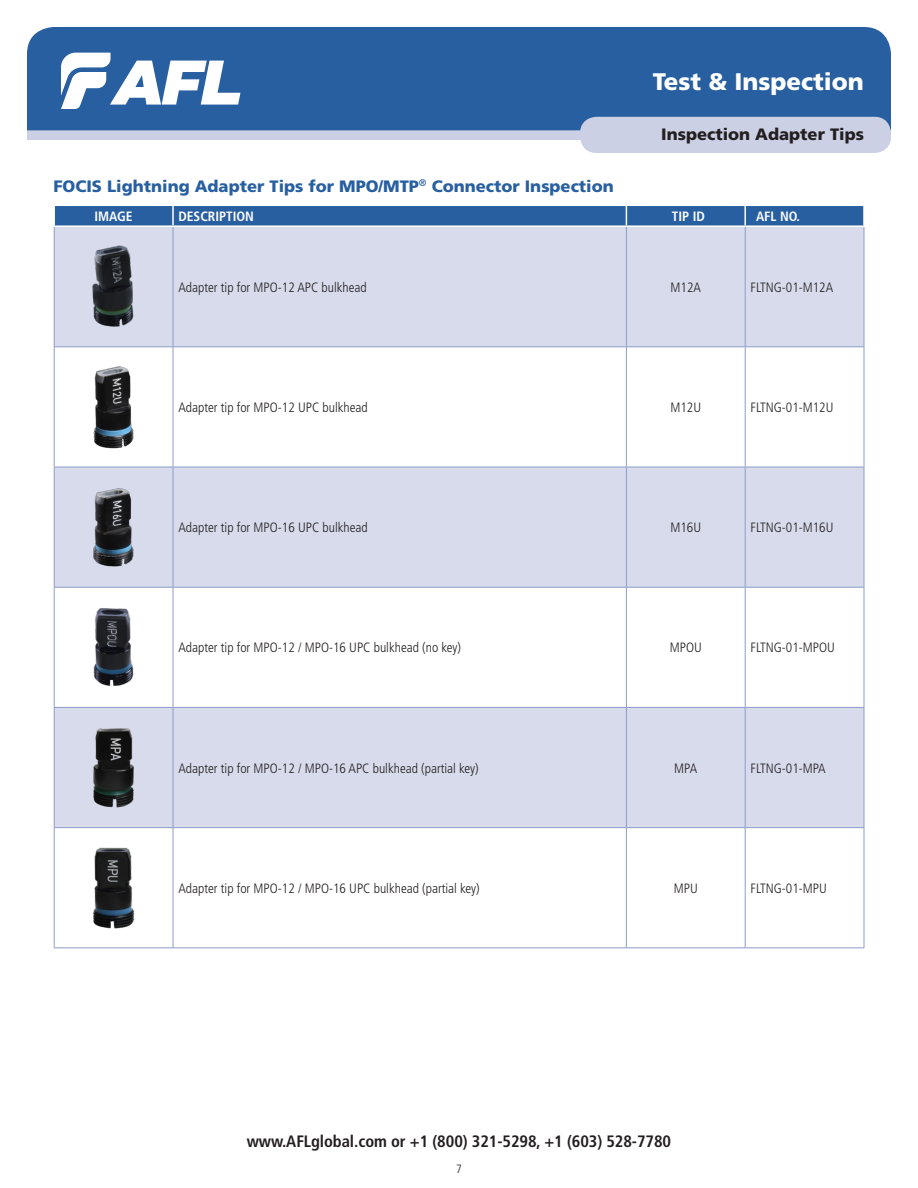
<style>
.page{position:relative;width:918px;height:1188px;background:#fff}
.page>*{position:absolute;margin:0;border:0;box-sizing:border-box;transform-origin:0 0}
.t1{font:900 24px "Frutiger LT Std";color:#fff}
.C_Sub-Title{font:900 16.5px "Frutiger LT Std";color:#285fa1}
.t2{font:700 condensed 16.5px "Frutiger LT Std";letter-spacing:-.005em;color:#231f20}
.t3{font:900 16.5px "Frutiger LT Std";color:#231f20}
.C_Table_Body{font:300 condensed 13.5px "Frutiger LT Std";color:#231f20}
.C_Table_Header{font:700 condensed 13.5px "Frutiger LT Std";color:#fff}
.t4{font:300 condensed 12px "Frutiger LT Std";color:#231f20}
</style>
<div class="page">
<svg style="left:55px;top:227px;width:809px;height:600px;fill:#d8dbeb"></svg>
<hr style="left:54px;top:227px;width:1px;height:119px;background:#8d9cc8">
<hr style="left:173px;top:227px;width:1px;height:119px;background:#8d9cc8">
<hr style="left:626px;top:227px;width:1px;height:119px;background:#8d9cc8">
<hr style="left:54px;top:346px;width:119px;height:1px;background:#8d9cc8">
<hr style="left:54px;top:347px;width:1px;height:120px;background:#8d9cc8">
<hr style="left:173px;top:347px;width:1px;height:120px;background:#8d9cc8">
<hr style="left:626px;top:346px;width:119px;height:1px;background:#8d9cc8">
<hr style="left:626px;top:347px;width:1px;height:120px;background:#8d9cc8">
<hr style="left:745px;top:346px;width:119px;height:1px;background:#8d9cc8">
<hr style="left:54px;top:467px;width:119px;height:1px;background:#8d9cc8">
<hr style="left:54px;top:467px;width:1px;height:120px;background:#8d9cc8">
<hr style="left:173px;top:467px;width:1px;height:120px;background:#8d9cc8">
<hr style="left:626px;top:467px;width:119px;height:1px;background:#8d9cc8">
<hr style="left:626px;top:467px;width:1px;height:120px;background:#8d9cc8">
<hr style="left:54px;top:587px;width:119px;height:1px;background:#8d9cc8">
<hr style="left:54px;top:588px;width:1px;height:119px;background:#8d9cc8">
<hr style="left:173px;top:588px;width:1px;height:119px;background:#8d9cc8">
<hr style="left:626px;top:587px;width:119px;height:1px;background:#8d9cc8">
<hr style="left:626px;top:588px;width:1px;height:119px;background:#8d9cc8">
<hr style="left:54px;top:707px;width:119px;height:1px;background:#8d9cc8">
<hr style="left:54px;top:708px;width:1px;height:119px;background:#8d9cc8">
<hr style="left:173px;top:708px;width:1px;height:119px;background:#8d9cc8">
<hr style="left:626px;top:707px;width:119px;height:1px;background:#8d9cc8">
<hr style="left:626px;top:708px;width:1px;height:119px;background:#8d9cc8">
<hr style="left:745px;top:707px;width:119px;height:1px;background:#8d9cc8">
<hr style="left:54px;top:827px;width:119px;height:1px;background:#8d9cc8">
<hr style="left:54px;top:828px;width:1px;height:119px;background:#8d9cc8">
<hr style="left:173px;top:828px;width:1px;height:119px;background:#8d9cc8">
<hr style="left:626px;top:827px;width:119px;height:1px;background:#8d9cc8">
<hr style="left:626px;top:828px;width:1px;height:119px;background:#8d9cc8">
<hr style="left:745px;top:827px;width:119px;height:1px;background:#8d9cc8">
<hr style="left:54px;top:947px;width:119px;height:1px;background:#8d9cc8">
<hr style="left:745px;top:947px;width:119px;height:1px;background:#8d9cc8">
<hr style="left:745px;top:467px;width:119px;height:1px;background:#8d9cc8">
<hr style="left:745px;top:467px;width:1px;height:120px;background:#8d9cc8">
<hr style="left:864px;top:467px;width:1px;height:120px;background:#8d9cc8">
<hr style="left:745px;top:587px;width:119px;height:1px;background:#8d9cc8">
<hr style="left:745px;top:227px;width:1px;height:119px;background:#8d9cc8">
<hr style="left:864px;top:227px;width:1px;height:119px;background:#8d9cc8">
<hr style="left:745px;top:347px;width:1px;height:120px;background:#8d9cc8">
<hr style="left:864px;top:347px;width:1px;height:120px;background:#8d9cc8">
<hr style="left:745px;top:588px;width:1px;height:119px;background:#8d9cc8">
<hr style="left:864px;top:588px;width:1px;height:119px;background:#8d9cc8">
<hr style="left:745px;top:708px;width:1px;height:119px;background:#8d9cc8">
<hr style="left:864px;top:708px;width:1px;height:119px;background:#8d9cc8">
<hr style="left:745px;top:828px;width:1px;height:119px;background:#8d9cc8">
<hr style="left:864px;top:828px;width:1px;height:119px;background:#8d9cc8">
<div style="left:54px;top:205px;width:810px;height:20px;background:#285fa1"></div>
<hr style="left:173px;top:346px;width:453px;height:1px;background:#8d9cc8">
<hr style="left:173px;top:467px;width:453px;height:1px;background:#8d9cc8">
<hr style="left:173px;top:587px;width:453px;height:1px;background:#8d9cc8">
<hr style="left:173px;top:707px;width:453px;height:1px;background:#8d9cc8">
<hr style="left:173px;top:827px;width:453px;height:1px;background:#8d9cc8">
<hr style="left:173px;top:947px;width:453px;height:1px;background:#8d9cc8">
<hr style="left:626px;top:947px;width:119px;height:1px;background:#8d9cc8">
<img style="left:59px;top:232px;width:109px;height:109px">
<img style="left:59px;top:352px;width:109px;height:110px">
<img style="left:59px;top:472px;width:109px;height:110px">
<img style="left:59px;top:593px;width:109px;height:109px">
<img style="left:59px;top:713px;width:109px;height:109px">
<img style="left:93px;top:847px;width:42px;height:82px">
<div style="left:27px;top:121px;width:864px;height:19px;background:#cbd0e5"></div>
<div style="left:27px;top:27px;width:864px;height:103px;background:#285fa1"></div>
<svg style="left:61px;top:53px;width:179px;height:56px"></svg>
<div style="left:580px;top:117px;width:311px;height:36px;background:#cbd0e5;border-radius:16px"></div>
<h1 class="t1" style="left:653px;top:67px;width:213px">Test &amp; Inspection</h1>
<p class="t3" style="left:661px;top:124px;width:204px">Inspection Adapter Tips</p>
<p class="C_Sub-Title" style="left:53px;top:176px;width:562px">FOCIS Lightning Adapter Tips for MPO/MTP<sup>®</sup> Connector Inspection</p>
<p class="C_Table_Header" style="left:95px;top:208px;width:40px">IMAGE</p>
<p class="C_Table_Header" style="left:178px;top:208px;width:77px">DESCRIPTION</p>
<p class="C_Table_Header" style="left:672px;top:208px;width:35px">TIP ID</p>
<p class="C_Table_Header" style="left:756px;top:208px;width:45px">AFL NO.</p>
<p class="C_Table_Body" style="left:178px;top:279px;width:190px">Adapter tip for MPO-12 APC bulkhead</p>
<p class="C_Table_Body" style="left:671px;top:279px;width:32px">M12A</p>
<p class="C_Table_Body" style="left:751px;top:279px;width:84px">FLTNG-01-M12A</p>
<p class="C_Table_Body" style="left:178px;top:400px;width:191px">Adapter tip for MPO-12 UPC bulkhead</p>
<p class="C_Table_Body" style="left:670px;top:400px;width:32px">M12U</p>
<p class="C_Table_Body" style="left:751px;top:400px;width:84px">FLTNG-01-M12U</p>
<p class="C_Table_Body" style="left:178px;top:520px;width:191px">Adapter tip for MPO-16 UPC bulkhead</p>
<p class="C_Table_Body" style="left:670px;top:520px;width:32px">M16U</p>
<p class="C_Table_Body" style="left:751px;top:520px;width:84px">FLTNG-01-M16U</p>
<p class="C_Table_Body" style="left:178px;top:640px;width:284px">Adapter tip for MPO-12 / MPO-16 UPC bulkhead (no key)</p>
<p class="C_Table_Body" style="left:670px;top:640px;width:34px">MPOU</p>
<p class="C_Table_Body" style="left:751px;top:640px;width:86px">FLTNG-01-MPOU</p>
<p class="C_Table_Body" style="left:178px;top:760px;width:302px">Adapter tip for MPO-12 / MPO-16 APC bulkhead (partial key)</p>
<p class="C_Table_Body" style="left:674px;top:760px;width:25px">MPA</p>
<p class="C_Table_Body" style="left:751px;top:760px;width:77px">FLTNG-01-MPA</p>
<p class="C_Table_Body" style="left:178px;top:880px;width:303px">Adapter tip for MPO-12 / MPO-16 UPC bulkhead (partial key)</p>
<p class="C_Table_Body" style="left:674px;top:880px;width:25px">MPU</p>
<p class="C_Table_Body" style="left:751px;top:880px;width:78px">FLTNG-01-MPU</p>
<p class="t2" style="left:247px;top:1131px;width:426px">www.AFLglobal.com or +1 (800) 321-5298, +1 (603) 528-7780</p>
<p class="t4" style="left:456px;top:1162px;width:7px">7</p>
</div>
